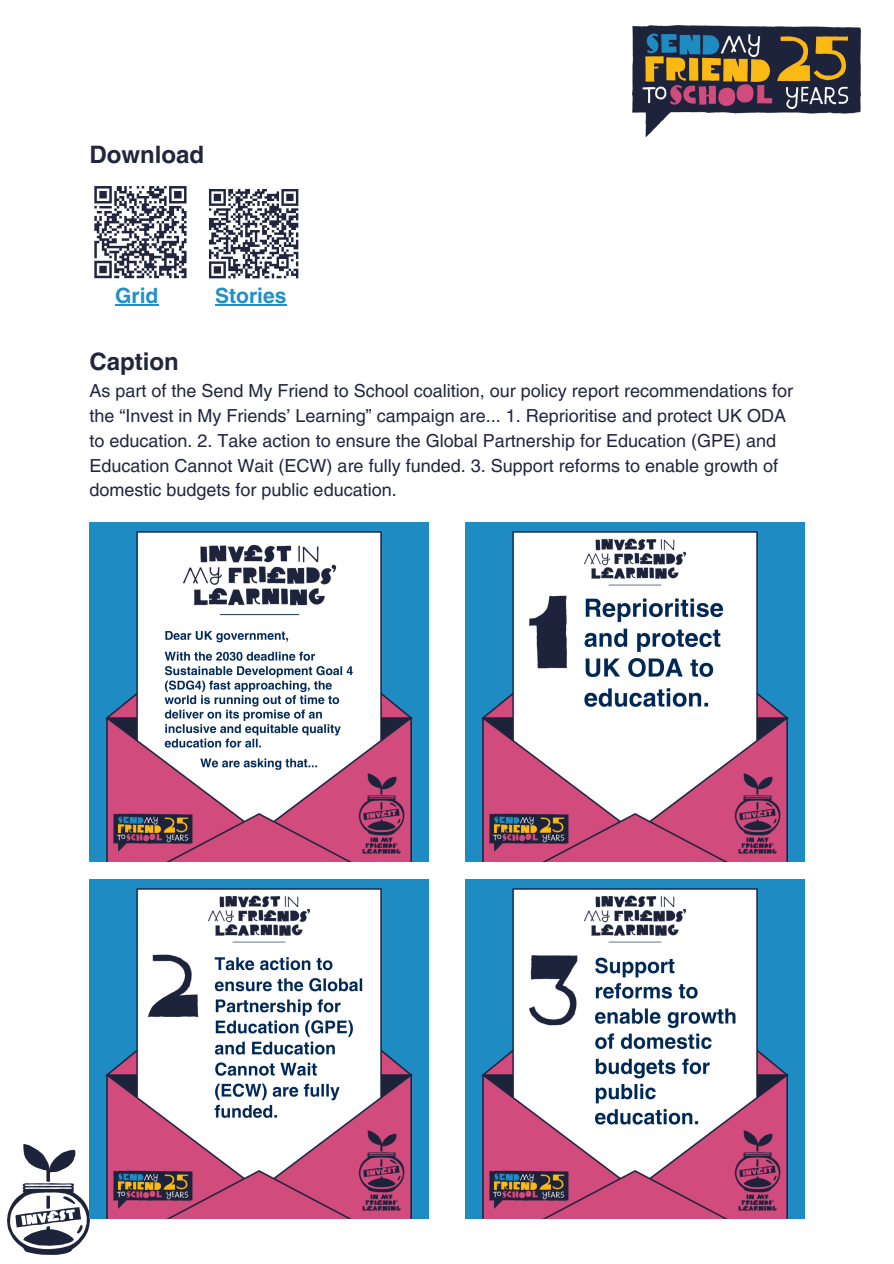
<style>
.page{position:relative;width:894px;height:1264px;background:#fff}
.page>*{position:absolute;margin:0;border:0;box-sizing:border-box;transform-origin:0 0}
.t1{font:700 24px "Helvetica LT Pro";color:#21263e}
.t2{font:700 21px "Helvetica LT Pro";color:#2190c6}
.t3{font:18px/24.8px "Helvetica LT Pro";color:#21263e}
</style>
<div class="page">
<img style="left:632px;top:26px;width:228px;height:110px">
<img style="left:8px;top:1144px;width:82px;height:110px">
<img style="left:89px;top:522px;width:339px;height:339px">
<img style="left:465px;top:522px;width:339px;height:339px">
<img style="left:89px;top:879px;width:339px;height:339px">
<img style="left:465px;top:879px;width:339px;height:339px">
<hr style="left:115px;top:304px;width:43px;height:1px;background:#2190c6">
<hr style="left:215px;top:304px;width:71px;height:1px;background:#2190c6">
<svg style="left:94px;top:186px;width:93px;height:93px"></svg>
<svg style="left:208px;top:189px;width:91px;height:90px"></svg>
<p class="t1" style="left:89px;top:146px;width:116px">Download</p>
<p class="t2" style="left:115px;top:288px;width:45px">Grid</p>
<h2 class="t2" style="left:215px;top:288px;width:73px">Stories</h2>
<h1 class="t1" style="left:89px;top:353px;width:91px">Caption</h1>
<h2 class="t3" style="left:89px;top:380px;width:705px">As part of the Send My Friend to School coalition, our policy report recommendations for the “Invest in My Friends’ Learning” campaign are... 1. Reprioritise and protect UK ODA to education. 2. Take action to ensure the Global Partnership for Education (GPE) and Education Cannot Wait (ECW) are fully funded. 3. Support reforms to enable growth of domestic budgets for public education.</h2>
</div>
